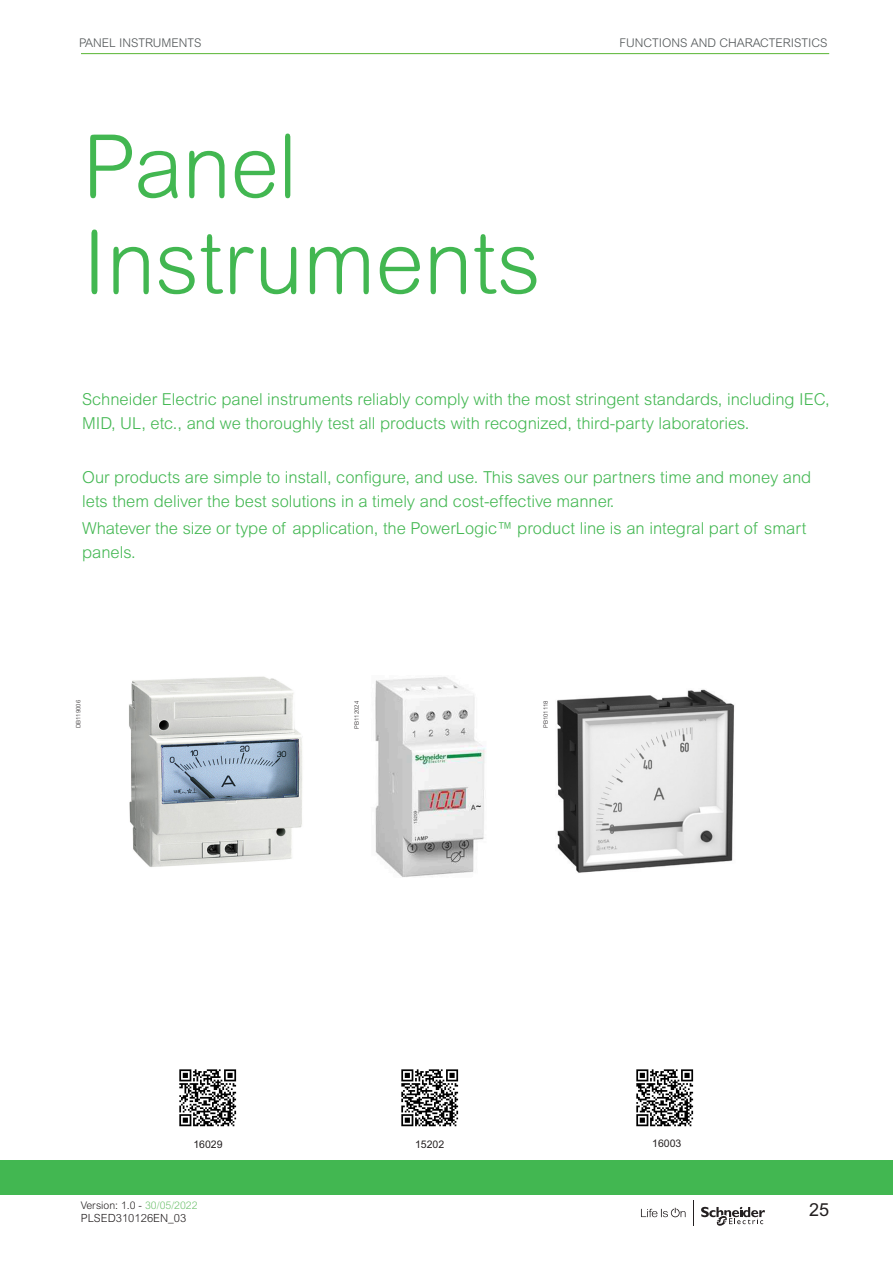
<style>
.page{position:relative;width:893px;height:1263px;background:#fff}
.page>*{position:absolute;margin:0;border:0;box-sizing:border-box;transform-origin:0 0}
.TCatalogue{font:300 87.3px "Arial Rounded MT Pro";color:#42b751}
.t1{font:18px "Arial MT Std";color:#231f20}
.TCatalogue-2{font:300 16.5px/24px "Arial MT Std";color:#42b751}
.t2{font:300 12px "Arial MT Std";color:#515557}
.t3{font:300 11.25px "Arial MT Std";color:#231f20}
.t4{font:300 10.5px "Arial MT Std";color:#231f20}
.t5{font:10.5px "Arial MT Std";color:#231f20}
.Recording_Number{font:300 6px "Arial MT Std";color:#231f20}
.s1{color:#70c270}
</style>
<div class="page">
<hr style="left:81px;top:53px;width:748px;height:1px;background:#59b533">
<div style="left:0;top:1161px;width:893px;height:34px;background:#42b751"></div>
<svg style="left:641px;top:1208px;width:45px;height:9px"></svg>
<svg style="left:701px;top:1207px;width:64px;height:19px"></svg>
<svg style="left:693px;top:1200px;width:1px;height:26px"></svg>
<img style="left:129px;top:676px;width:174px;height:191px">
<img style="left:375px;top:677px;width:111px;height:200px">
<img style="left:557px;top:689px;width:178px;height:184px">
<img style="left:179px;top:1069px;width:58px;height:58px">
<img style="left:401px;top:1069px;width:58px;height:58px">
<img style="left:636px;top:1069px;width:58px;height:58px">
<p class="t2" style="left:79px;top:36px;width:124px">PANEL INSTRUMENTS</p>
<p class="t2" style="left:619px;top:36px;width:210px">FUNCTIONS AND CHARACTERISTICS</p>
<p class="TCatalogue" style="left:82px;top:116px;width:217px">Panel</p>
<p class="TCatalogue" style="left:82px;top:212px;width:460px">Instruments</p>
<p class="TCatalogue-2" style="left:82px;top:387px;width:749px">Schneider Electric panel instruments reliably comply with the most stringent standards, including IEC,<br>MID, UL, etc., and we thoroughly test all products with recognized, third-party laboratories.</p>
<p class="TCatalogue-2" style="left:82px;top:465px;width:731px">Our products are simple to install, configure, and use. This saves our partners time and money and lets them deliver the best solutions in a timely and cost-effective manner.</p>
<p class="TCatalogue-2" style="left:82px;top:516px;width:726px">Whatever the size or type of application, the PowerLogic™ product line is an integral part of smart panels.</p>
<p class="Recording_Number" style="left:75px;top:728px;width:30px;rotate:-90deg">DB119006</p>
<p class="Recording_Number" style="left:353px;top:728px;width:29px;rotate:-90deg">PB112024</p>
<p class="Recording_Number" style="left:542px;top:728px;width:29px;rotate:-90deg">PB101118</p>
<p class="t5" style="left:193px;top:1138px;width:31px">16029</p>
<p class="t5" style="left:415px;top:1138px;width:31px">15202</p>
<p class="t5" style="left:652px;top:1137px;width:31px">16003</p>
<p class="t4" style="left:81px;top:1199px;width:118px">Version: 1.0 - <span class="s1">30/05/2022</span></p>
<p class="t3" style="left:81px;top:1212px;width:107px">PLSED310126EN_03</p>
<p class="t1" style="left:809px;top:1199px;width:22px">25</p>
</div>
